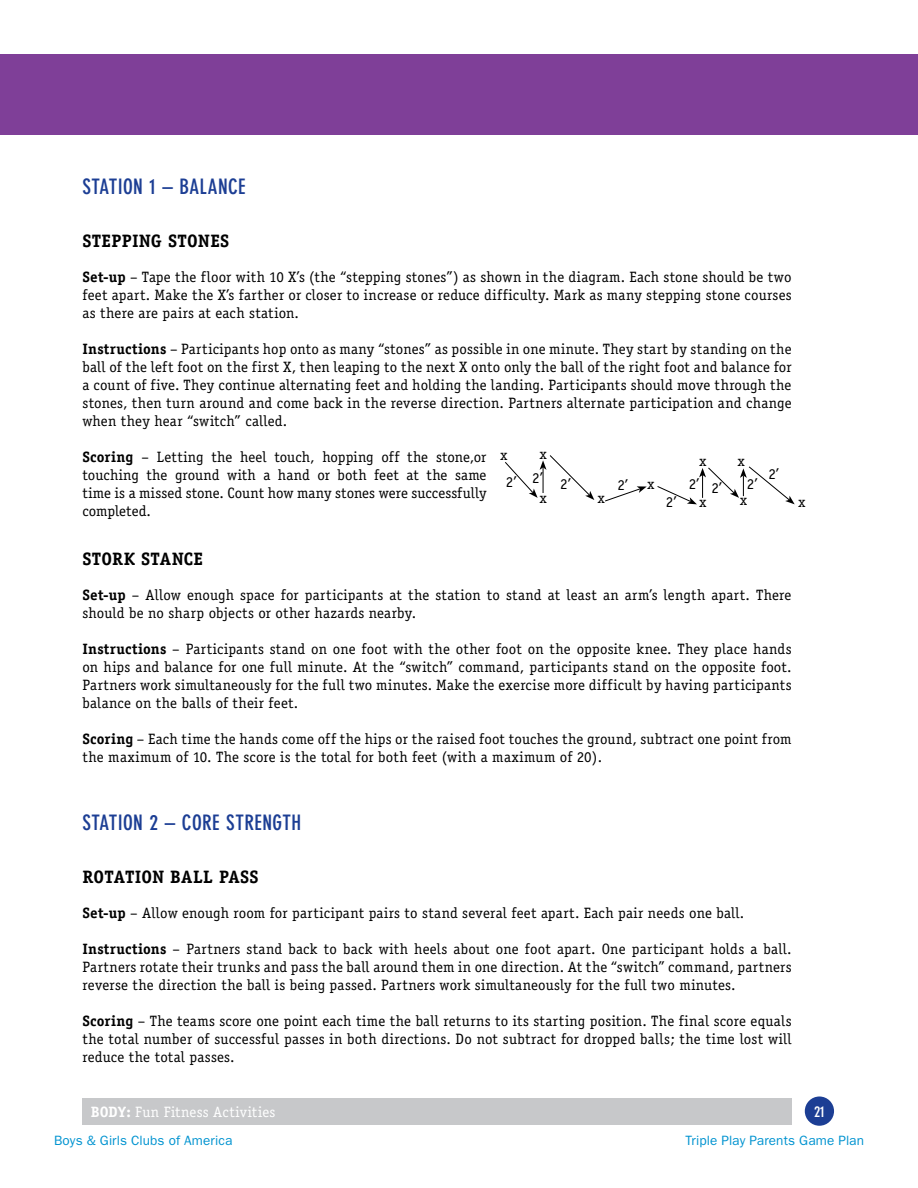
<style>
.page{position:relative;width:918px;height:1188px;background:#fff}
.page>*{position:absolute;margin:0;border:0;box-sizing:border-box;transform-origin:0 0}
.t1{font:700 condensed 21px "DIN Neuzeit Grotesk";letter-spacing:.02em;color:#1c3e94}
.t2{font:700 18px "Officina Serif";letter-spacing:.015em;color:#000}
.t3{font:15px/18px "Officina Serif";letter-spacing:.01em;color:#000;text-align:justify}
.t4{font:15px "Officina Serif";letter-spacing:.015em;color:#fff}
.t5{font:700 condensed 15px "DIN Neuzeit Grotesk";color:#fff}
.t6{font:13.5px "Franklin Gothic";letter-spacing:.01em;color:#0093d0}
.s1{font-weight:700}
</style>
<div class="page">
<div style="left:805px;top:1096px;width:29px;height:30px;background:#1c3e94;border-radius:50%"></div>
<div style="left:82px;top:1099px;width:710px;height:26px;background:#c7c8ca"></div>
<div style="left:0;top:54px;width:918px;height:81px;background:#7f3f98"></div>
<svg style="left:505px;top:455px;width:89px;height:45px"></svg>
<svg style="left:605px;top:486px;width:42px;height:16px"></svg>
<svg style="left:657px;top:466px;width:138px;height:38px"></svg>
<h1 class="t1" style="left:82px;top:174px;width:165px">STATION 1 – BALANCE</h1>
<p class="t2" style="left:82px;top:230px;width:148px">STEPPING STONES</p>
<p class="t3" style="left:82px;top:268px;width:711px"><span class="s1">Set-up</span> – Tape the floor with 10 X’s (the “stepping stones”) as shown in the diagram. Each stone should be two feet apart. Make the X’s farther or closer to increase or reduce difficulty. Mark as many stepping stone courses as there are pairs at each station.</p>
<p class="t3" style="left:82px;top:340px;width:711px"><span class="s1">Instructions</span> – Participants hop onto as many “stones” as possible in one minute. They start by standing on the ball of the left foot on the first X, then leaping to the next X onto only the ball of the right foot and balance for a count of five. They continue alternating feet and holding the landing. Participants should move through the stones, then turn around and come back in the reverse direction. Partners alternate participation and change when they hear “switch” called.</p>
<p class="t3" style="left:82px;top:448px;width:406px"><span class="s1">Scoring</span> – Letting the heel touch, hopping off the stone,or touching the ground with a hand or both feet at the same time is a missed stone. Count how many stones were successfully completed.</p>
<p class="t2" style="left:82px;top:548px;width:122px">STORK STANCE</p>
<p class="t3" style="left:82px;top:586px;width:711px"><span class="s1">Set-up</span> – Allow enough space for participants at the station to stand at least an arm’s length apart. There should be no sharp objects or other hazards nearby.</p>
<p class="t3" style="left:82px;top:640px;width:711px"><span class="s1">Instructions</span> – Participants stand on one foot with the other foot on the opposite knee. They place hands on hips and balance for one full minute. At the “switch” command, participants stand on the opposite foot.<br>Partners work simultaneously for the full two minutes. Make the exercise more difficult by having participants balance on the balls of their feet.</p>
<p class="t3" style="left:82px;top:730px;width:711px"><span class="s1">Scoring</span> – Each time the hands come off the hips or the raised foot touches the ground, subtract one point from the maximum of 10. The score is the total for both feet (with a maximum of 20).</p>
<p class="t3" style="left:500px;top:446px;width:9px">x</p>
<p class="t3" style="left:540px;top:445px;width:9px">x</p>
<p class="t3" style="left:540px;top:489px;width:9px">x</p>
<p class="t3" style="left:598px;top:489px;width:9px">x</p>
<p class="t3" style="left:699px;top:451px;width:9px">x</p>
<p class="t3" style="left:738px;top:451px;width:9px">x</p>
<p class="t3" style="left:768px;top:465px;width:12px">2’</p>
<p class="t3" style="left:506px;top:473px;width:66px">2’ 2’ 2’</p>
<p class="t3" style="left:617px;top:476px;width:12px">2’</p>
<p class="t3" style="left:689px;top:477px;width:35px">2’ 2’</p>
<p class="t3" style="left:747px;top:475px;width:12px">2’</p>
<p class="t3" style="left:647px;top:475px;width:9px">x</p>
<p class="t3" style="left:666px;top:493px;width:12px">2’</p>
<p class="t3" style="left:740px;top:491px;width:9px">x</p>
<p class="t3" style="left:798px;top:492px;width:9px">x</p>
<p class="t3" style="left:699px;top:492px;width:9px">x</p>
<h1 class="t1" style="left:82px;top:810px;width:220px">STATION 2 – CORE STRENGTH</h1>
<p class="t2" style="left:82px;top:866px;width:178px">ROTATION BALL PASS</p>
<p class="t3" style="left:82px;top:904px;width:663px"><span class="s1">Set-up</span> – Allow enough room for participant pairs to stand several feet apart. Each pair needs one ball.</p>
<p class="t3" style="left:82px;top:940px;width:711px"><span class="s1">Instructions</span> – Partners stand back to back with heels about one foot apart. One participant holds a ball.<br>Partners rotate their trunks and pass the ball around them in one direction. At the “switch” command, partners reverse the direction the ball is being passed. Partners work simultaneously for the full two minutes.</p>
<p class="t3" style="left:82px;top:1012px;width:711px"><span class="s1">Scoring</span> – The teams score one point each time the ball returns to its starting position. The final score equals the total number of successful passes in both directions. Do not subtract for dropped balls; the time lost will reduce the total passes.</p>
<p class="t4" style="left:91px;top:1103px;width:186px"><span class="s1">BODY:</span> Fun Fitness Activities</p>
<p class="t5" style="left:814px;top:1103px;width:12px">21</p>
<p class="t6" style="left:54px;top:1133px;width:180px">Boys &amp; Girls Clubs of America</p>
<p class="t6" style="left:686px;top:1133px;width:180px">Triple Play Parents Game Plan</p>
</div>
